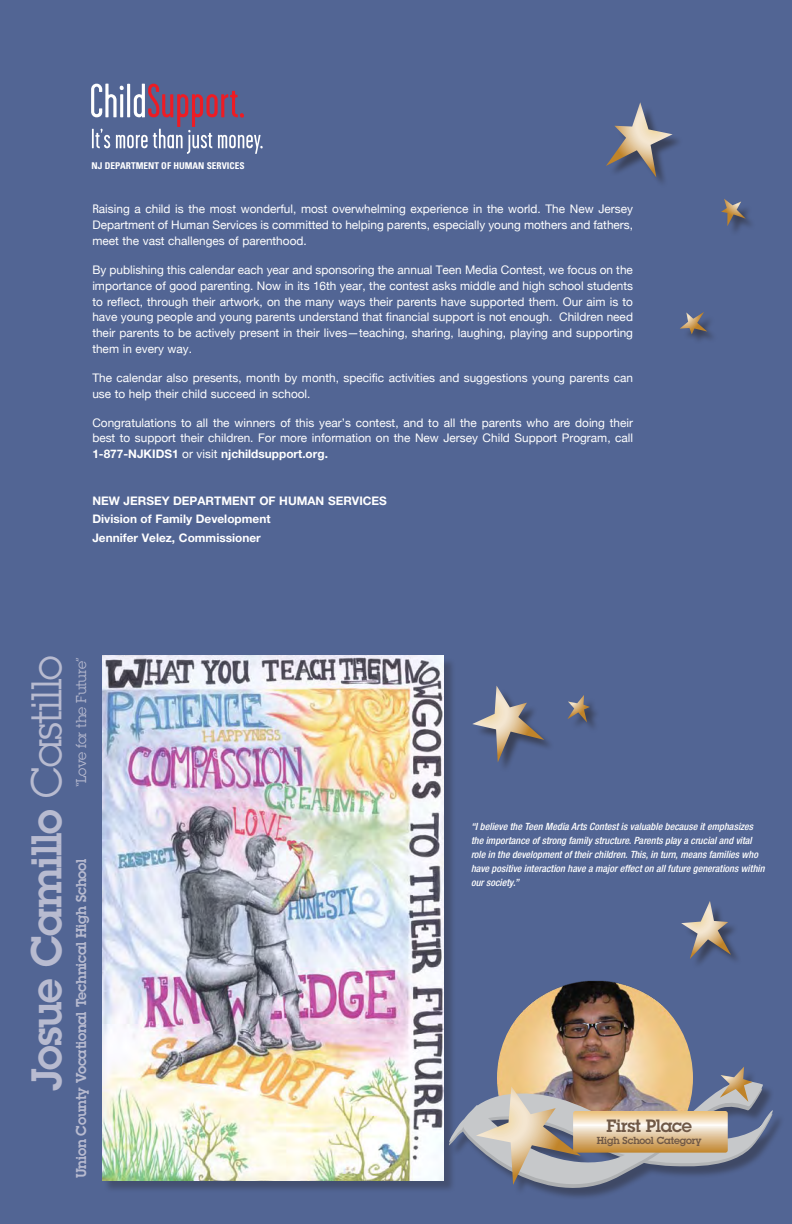
<style>
.page{position:relative;width:792px;height:1224px;background:#526594}
.page>*{position:absolute;margin:0;border:0;box-sizing:border-box;transform-origin:0 0}
.t1{font:600 42px "Lubalin Graph";letter-spacing:-.025em;color:#b8bbd0}
.t2{font:600 17.5px "Lubalin Graph";letter-spacing:-.025em;color:#6f5846}
.t3{font:600 14px "Lubalin Graph";letter-spacing:-.02em;color:#b8bbd0}
.t4{font:14px "Lubalin Graph";letter-spacing:-.015em;color:#b8bbd0}
.t5{font:11.8px/15.8px "Helvetica Neue";color:#fff;text-align:justify}
.t6{font:700 11.8px/18.3px "Helvetica Neue";color:#fff}
.t7{font:italic 500 condensed 10px/14px "Helvetica Neue";letter-spacing:.005em;color:#fff}
.t8{font:600 10px "Lubalin Graph";letter-spacing:-.01em;color:#6f5846}
.t9{font:700 condensed 9.3px "Univers";color:#fff}
.s1{font-family:"Univers";font-stretch:condensed}
.s2{font-weight:700}
.s3{font-weight:400}
</style>
<div class="page">
<div style="left:104px;top:657px;width:352px;height:536px;background:#231f20;opacity:.3"></div>
<img style="left:102px;top:656px;width:342px;height:525px">
<div style="left:683px;top:902px;width:58px;height:67px;background:#231f20;opacity:.5"></div>
<svg style="left:683px;top:965px;width:58px;height:4px"></svg>
<svg style="left:681px;top:901px;width:50px;height:58px"></svg>
<svg style="left:472px;top:686px;width:72px;height:77px"></svg>
<svg style="left:567px;top:695px;width:23px;height:27px"></svg>
<svg style="left:91px;top:84px;width:172px;height:70px"></svg>
<svg style="left:606px;top:102px;width:67px;height:76px"></svg>
<div style="left:722px;top:200px;width:34px;height:37px;background:#231f20;opacity:.5"></div>
<svg style="left:721px;top:199px;width:31px;height:27px"></svg>
<div style="left:681px;top:313px;width:37px;height:32px;background:#231f20;opacity:.5"></div>
<svg style="left:680px;top:312px;width:27px;height:22px"></svg>
<img style="left:497px;top:980px;width:196px;height:86px">
<div style="left:450px;top:1068px;width:334px;height:131px;background:#231f20;opacity:.4"></div>
<svg style="left:449px;top:1066px;width:324px;height:122px"></svg>
<p class="t9" style="left:92px;top:160px;width:154px">NJ DEPARTMENT OF HUMAN SERVICES</p>
<p class="t5" style="left:92px;top:201px;width:542px"><span class="s1">R</span>aising a child is the most wonderful, most overwhelming experience in the world. The New Jersey Department of Human Services is committed to helping parents, especially young mothers and fathers, meet the vast challenges of parenthood.</p>
<p class="t5" style="left:92px;top:262px;width:542px">By publishing this calendar each year and sponsoring the annual Teen Media Contest, we focus on the importance of good parenting. Now in its 16th year, the contest asks middle and high school students to reflect, through their artwork, on the many ways their parents have supported them. Our aim is to have young people and young parents understand that financial support is not enough. Children need their parents to be actively present in their lives—teaching, sharing, laughing, playing and supporting them in every way.</p>
<p class="t5" style="left:92px;top:370px;width:542px">The calendar also presents, month by month, specific activities and suggestions young parents can use to help their child succeed in school.</p>
<p class="t5" style="left:92px;top:414px;width:542px">Congratulations to all the winners of this year’s contest, and to all the parents who are doing their best to support their children. For more information on the New Jersey Child Support Program, call <span class="s2">1-877-NJKIDS1</span> or visit <span class="s2">njchildsupport.org.</span></p>
<p class="t6" style="left:92px;top:492px;width:295px">New Jersey Department of Human Services<br>Division of Family Development<br>Jennifer Velez, Commissioner</p>
<h1 class="t1" style="left:19px;top:1091px;width:436px;rotate:-90deg">Josue Camillo <span class="s3">Castillo</span></h1>
<p class="t4" style="left:73px;top:787px;width:132px;rotate:-90deg">“Love for the Future”</p>
<p class="t3" style="left:72px;top:1178px;width:321px;rotate:-90deg">Union County Vocational Technical High School</p>
<p class="t7" style="left:471px;top:819px;width:295px">“I believe the Teen Media Arts Contest is valuable because it emphasizes the importance of strong family structure. Parents play a crucial and vital role in the development of their children. This, in turn, means families who have positive interaction have a major effect on all future generations within our society.”</p>
<h2 class="t2" style="left:607px;top:1114px;width:87px">First Place</h2>
<p class="t8" style="left:597px;top:1134px;width:106px">High School Category</p>
</div>
